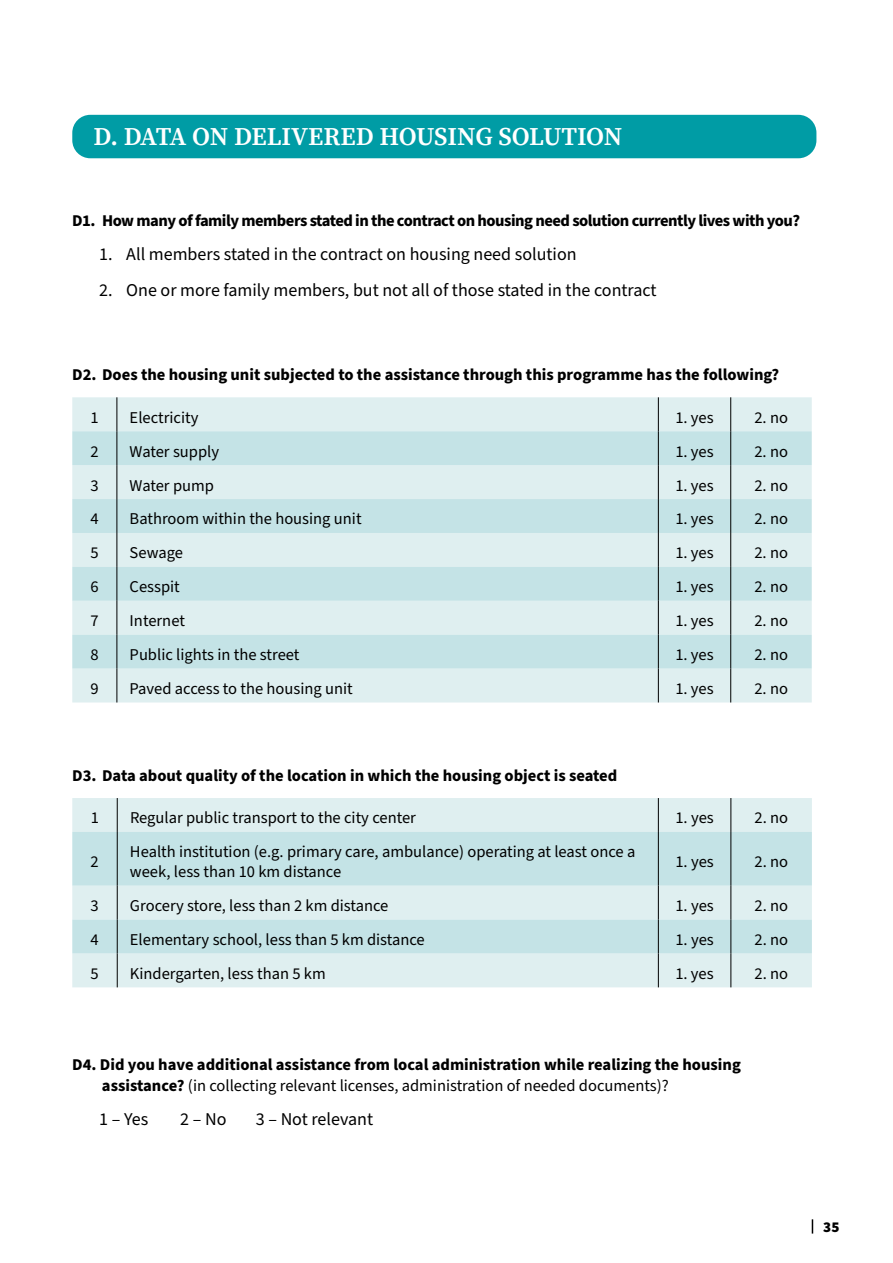
<style>
.page{position:relative;width:893px;height:1263px;background:#fff}
.page>*{position:absolute;margin:0;border:0;box-sizing:border-box;transform-origin:0 0}
.t1{font:600 25.5px "Source Serif Pro";letter-spacing:-.02em;color:#fff}
.t2{font:18px "Source Sans Pro";color:#000}
.t3{font:16.5px/19.8px "Source Sans Pro";color:#000}
.t4{font:700 16.5px/21px "Source Sans Pro";color:#000}
.t5{font:700 16.5px "Source Sans Pro";letter-spacing:-.03em;color:#000}
.t6{font:900 15px "Source Sans Pro";color:#000}
.s1{font-weight:400}
</style>
<div class="page">
<svg style="left:812px;top:1219px;width:1px;height:14px"></svg>
<div style="left:72px;top:115px;width:744px;height:43px;background:#009ca5;border-radius:18px"></div>
<div style="left:72px;top:397px;width:740px;height:305px;background:#dfeff0"></div>
<svg style="left:72px;top:431px;width:740px;height:238px;background:#cfe7ea"></svg>
<hr style="left:117px;top:397px;width:1px;height:34px;background:#000">
<hr style="left:658px;top:397px;width:1px;height:34px;background:#000">
<hr style="left:730px;top:397px;width:1px;height:34px;background:#000">
<hr style="left:117px;top:465px;width:1px;height:34px;background:#000">
<hr style="left:658px;top:465px;width:1px;height:34px;background:#000">
<hr style="left:730px;top:465px;width:1px;height:34px;background:#000">
<hr style="left:117px;top:533px;width:1px;height:34px;background:#000">
<hr style="left:658px;top:533px;width:1px;height:34px;background:#000">
<hr style="left:730px;top:533px;width:1px;height:34px;background:#000">
<hr style="left:117px;top:601px;width:1px;height:34px;background:#000">
<hr style="left:658px;top:601px;width:1px;height:34px;background:#000">
<hr style="left:730px;top:601px;width:1px;height:34px;background:#000">
<hr style="left:117px;top:669px;width:1px;height:33px;background:#000">
<hr style="left:658px;top:669px;width:1px;height:33px;background:#000">
<hr style="left:730px;top:669px;width:1px;height:33px;background:#000">
<hr style="left:117px;top:431px;width:1px;height:34px;background:#000">
<hr style="left:658px;top:431px;width:1px;height:34px;background:#000">
<hr style="left:730px;top:431px;width:1px;height:34px;background:#000">
<hr style="left:117px;top:499px;width:1px;height:34px;background:#000">
<hr style="left:658px;top:499px;width:1px;height:34px;background:#000">
<hr style="left:730px;top:499px;width:1px;height:34px;background:#000">
<hr style="left:117px;top:567px;width:1px;height:34px;background:#000">
<hr style="left:658px;top:567px;width:1px;height:34px;background:#000">
<hr style="left:730px;top:567px;width:1px;height:34px;background:#000">
<hr style="left:117px;top:635px;width:1px;height:34px;background:#000">
<hr style="left:658px;top:635px;width:1px;height:34px;background:#000">
<hr style="left:730px;top:635px;width:1px;height:34px;background:#000">
<div style="left:72px;top:798px;width:740px;height:189px;background:#dfeff0"></div>
<svg style="left:72px;top:832px;width:740px;height:121px;background:#cbe5e8"></svg>
<hr style="left:117px;top:798px;width:1px;height:34px;background:#000">
<hr style="left:658px;top:798px;width:1px;height:34px;background:#000">
<hr style="left:730px;top:798px;width:1px;height:34px;background:#000">
<hr style="left:117px;top:832px;width:1px;height:54px;background:#000">
<hr style="left:658px;top:832px;width:1px;height:54px;background:#000">
<hr style="left:730px;top:832px;width:1px;height:54px;background:#000">
<hr style="left:117px;top:886px;width:1px;height:33px;background:#000">
<hr style="left:658px;top:886px;width:1px;height:33px;background:#000">
<hr style="left:730px;top:886px;width:1px;height:33px;background:#000">
<hr style="left:117px;top:919px;width:1px;height:34px;background:#000">
<hr style="left:658px;top:919px;width:1px;height:34px;background:#000">
<hr style="left:730px;top:919px;width:1px;height:34px;background:#000">
<hr style="left:117px;top:953px;width:1px;height:34px;background:#000">
<hr style="left:658px;top:953px;width:1px;height:34px;background:#000">
<hr style="left:730px;top:953px;width:1px;height:34px;background:#000">
<h1 class="t1" style="left:94px;top:120px;width:530px">D. DATA ON DELIVERED HOUSING SOLUTION</h1>
<p class="t5" style="left:72px;top:209px;width:729px">D1. How many of family members stated in the contract on housing need solution currently lives with you?</p>
<p class="t2" style="left:99px;top:242px;width:479px">1. All members stated in the contract on housing need solution</p>
<p class="t2" style="left:99px;top:278px;width:559px">2. One or more family members, but not all of those stated in the contract</p>
<p class="t4" style="left:72px;top:364px;width:708px">D2. Does the housing unit subjected to the assistance through this programme has the following?</p>
<p class="t3" style="left:90px;top:408px;width:10px">1</p>
<p class="t3" style="left:130px;top:408px;width:70px">Electricity</p>
<p class="t3" style="left:675px;top:408px;width:40px">1. yes</p>
<p class="t3" style="left:754px;top:408px;width:35px">2. no</p>
<p class="t3" style="left:90px;top:442px;width:10px">2</p>
<p class="t3" style="left:130px;top:442px;width:91px">Water supply</p>
<p class="t3" style="left:675px;top:442px;width:40px">1. yes</p>
<p class="t3" style="left:754px;top:442px;width:35px">2. no</p>
<p class="t3" style="left:90px;top:476px;width:10px">3</p>
<p class="t3" style="left:130px;top:476px;width:86px">Water pump</p>
<p class="t3" style="left:675px;top:476px;width:40px">1. yes</p>
<p class="t3" style="left:754px;top:476px;width:35px">2. no</p>
<p class="t3" style="left:90px;top:510px;width:10px">4</p>
<p class="t3" style="left:130px;top:510px;width:233px">Bathroom within the housing unit</p>
<p class="t3" style="left:675px;top:510px;width:40px">1. yes</p>
<p class="t3" style="left:754px;top:510px;width:35px">2. no</p>
<p class="t3" style="left:90px;top:543px;width:10px">5</p>
<p class="t3" style="left:130px;top:543px;width:55px">Sewage</p>
<p class="t3" style="left:675px;top:543px;width:40px">1. yes</p>
<p class="t3" style="left:754px;top:543px;width:35px">2. no</p>
<p class="t3" style="left:90px;top:577px;width:10px">6</p>
<p class="t3" style="left:130px;top:577px;width:52px">Cesspit</p>
<p class="t3" style="left:675px;top:577px;width:40px">1. yes</p>
<p class="t3" style="left:754px;top:577px;width:35px">2. no</p>
<p class="t3" style="left:90px;top:611px;width:10px">7</p>
<p class="t3" style="left:130px;top:611px;width:57px">Internet</p>
<p class="t3" style="left:675px;top:611px;width:40px">1. yes</p>
<p class="t3" style="left:754px;top:611px;width:35px">2. no</p>
<p class="t3" style="left:90px;top:645px;width:10px">8</p>
<p class="t3" style="left:130px;top:645px;width:171px">Public lights in the street</p>
<p class="t3" style="left:675px;top:645px;width:40px">1. yes</p>
<p class="t3" style="left:754px;top:645px;width:35px">2. no</p>
<p class="t3" style="left:90px;top:679px;width:10px">9</p>
<p class="t3" style="left:130px;top:679px;width:225px">Paved access to the housing unit</p>
<p class="t3" style="left:675px;top:679px;width:40px">1. yes</p>
<p class="t3" style="left:754px;top:679px;width:35px">2. no</p>
<p class="t4" style="left:72px;top:765px;width:547px">D3. Data about quality of the location in which the housing object is seated</p>
<p class="t3" style="left:91px;top:808px;width:10px">1</p>
<p class="t3" style="left:130px;top:808px;width:287px">Regular public transport to the city center</p>
<p class="t3" style="left:675px;top:808px;width:40px">1. yes</p>
<p class="t3" style="left:755px;top:808px;width:35px">2. no</p>
<p class="t3" style="left:91px;top:852px;width:10px">2</p>
<p class="t3" style="left:130px;top:842px;width:507px">Health institution (e.g. primary care, ambulance) operating at least once a week, less than 10 km distance</p>
<p class="t3" style="left:675px;top:852px;width:40px">1. yes</p>
<p class="t3" style="left:755px;top:852px;width:35px">2. no</p>
<p class="t3" style="left:91px;top:896px;width:10px">3</p>
<p class="t3" style="left:130px;top:896px;width:260px">Grocery store, less than 2 km distance</p>
<p class="t3" style="left:675px;top:896px;width:40px">1. yes</p>
<p class="t3" style="left:754px;top:896px;width:35px">2. no</p>
<p class="t3" style="left:91px;top:930px;width:10px">4</p>
<p class="t3" style="left:130px;top:930px;width:296px">Elementary school, less than 5 km distance</p>
<p class="t3" style="left:675px;top:930px;width:40px">1. yes</p>
<p class="t3" style="left:754px;top:930px;width:35px">2. no</p>
<p class="t3" style="left:91px;top:964px;width:10px">5</p>
<p class="t3" style="left:130px;top:964px;width:197px">Kindergarten, less than 5 km</p>
<p class="t3" style="left:675px;top:964px;width:40px">1. yes</p>
<p class="t3" style="left:754px;top:964px;width:35px">2. no</p>
<p class="t4" style="left:102px;top:1054px;width:640px;text-indent:-30px">D4. Did you have additional assistance from local administration while realizing the housing assistance? <span class="s1">(in collecting relevant licenses, administration of needed documents)?</span></p>
<p class="t2" style="left:99px;top:1107px;width:51px">1 – Yes</p>
<p class="t2" style="left:180px;top:1107px;width:48px">2 – No</p>
<p class="t2" style="left:256px;top:1107px;width:119px">3 – Not relevant</p>
<p class="t6" style="left:823px;top:1216px;width:18px">35</p>
</div>
